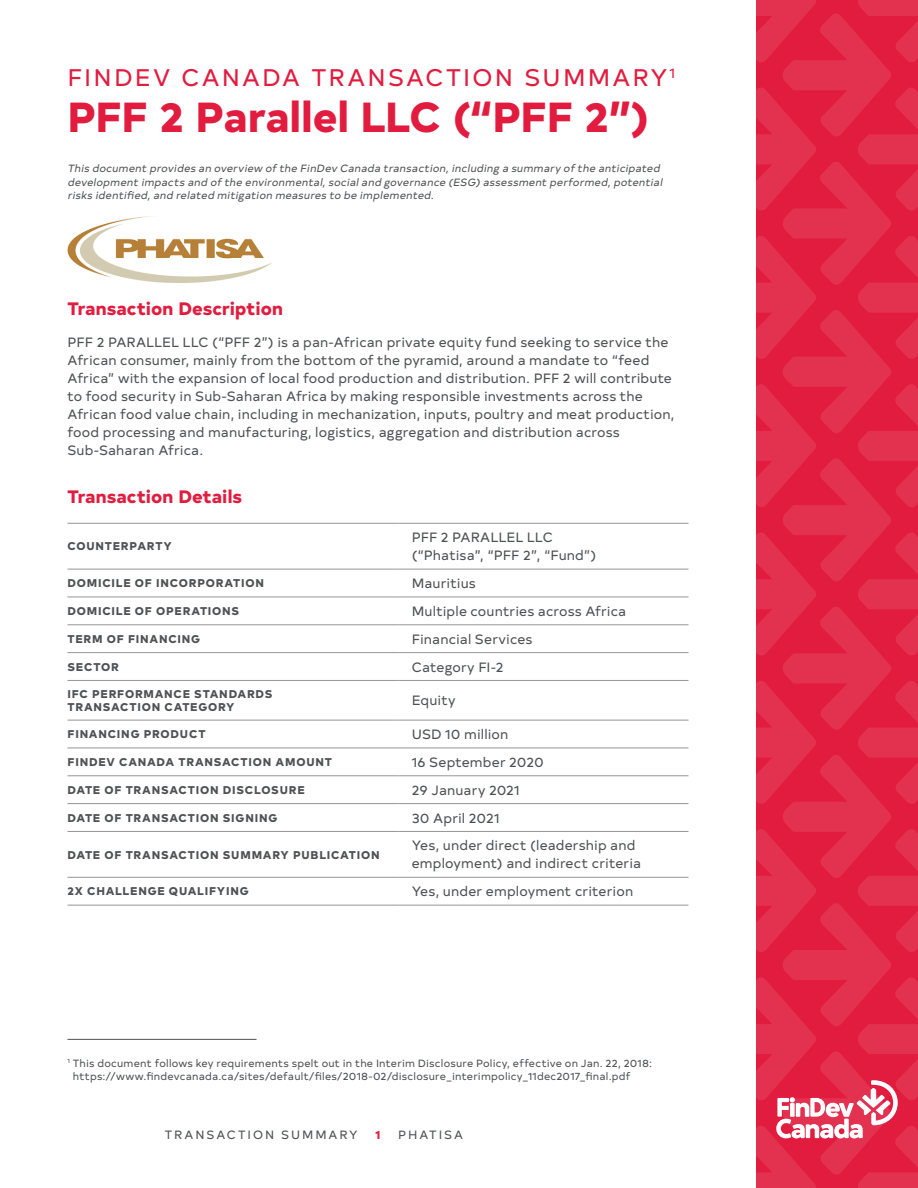
<style>
.page{position:relative;width:918px;height:1188px;background:#fff}
.page>*{position:absolute;margin:0;border:0;box-sizing:border-box;transform-origin:0 0}
.t1{font:800 42px "Typold";letter-spacing:-.005em;color:#e21c3f}
.H1_-_Accent{font:24px "Typold";letter-spacing:.09em;color:#e21c3f}
.t2{font:800 18px "Typold";letter-spacing:.005em;color:#e21c3f}
.Body_copy{font:13.5px/18px "Typold";letter-spacing:.01em;color:#4f5153}
.t3{font:12px "Typold";letter-spacing:.16em;color:#4f5153}
.t4{font:800 12px "Typold";color:#e21c3f}
.Table_-_Category{font:800 11.25px/13.5px "Typold";letter-spacing:.07em;color:#4f5153}
.Intro_paragraph{font:italic 10.5px/13.5px "Typold";color:#4f5153}
.Source_-_With_Rule{font:10.5px/13.5px "Typold";letter-spacing:.02em;color:#4f5153}
</style>
<div class="page">
<svg style="left:756px;top:0;width:162px;height:1188px;background:#e2294a"></svg>
<hr style="left:68px;top:523px;width:330px;height:1px;background:#969597">
<hr style="left:398px;top:523px;width:290px;height:1px;background:#969597">
<hr style="left:68px;top:569px;width:330px;height:1px;background:#969597">
<hr style="left:398px;top:569px;width:290px;height:1px;background:#969597">
<hr style="left:68px;top:597px;width:330px;height:1px;background:#969597">
<hr style="left:398px;top:597px;width:290px;height:1px;background:#969597">
<hr style="left:68px;top:624px;width:330px;height:1px;background:#969597">
<hr style="left:398px;top:624px;width:290px;height:1px;background:#969597">
<hr style="left:68px;top:652px;width:330px;height:1px;background:#969597">
<hr style="left:398px;top:652px;width:290px;height:1px;background:#969597">
<hr style="left:68px;top:680px;width:330px;height:1px;background:#969597">
<hr style="left:398px;top:680px;width:290px;height:1px;background:#969597">
<hr style="left:68px;top:720px;width:330px;height:1px;background:#969597">
<hr style="left:398px;top:720px;width:290px;height:1px;background:#969597">
<hr style="left:68px;top:748px;width:330px;height:1px;background:#969597">
<hr style="left:398px;top:748px;width:290px;height:1px;background:#969597">
<hr style="left:68px;top:775px;width:330px;height:1px;background:#969597">
<hr style="left:398px;top:775px;width:290px;height:1px;background:#969597">
<hr style="left:68px;top:803px;width:330px;height:1px;background:#969597">
<hr style="left:398px;top:803px;width:290px;height:1px;background:#969597">
<hr style="left:68px;top:831px;width:330px;height:1px;background:#969597">
<hr style="left:398px;top:831px;width:290px;height:1px;background:#969597">
<hr style="left:68px;top:877px;width:330px;height:1px;background:#969597">
<hr style="left:398px;top:877px;width:290px;height:1px;background:#969597">
<hr style="left:68px;top:905px;width:330px;height:1px;background:#969597">
<hr style="left:398px;top:905px;width:290px;height:1px;background:#969597">
<hr style="left:68px;top:1039px;width:188px;height:1px;background:#4f5153">
<img style="left:68px;top:216px;width:204px;height:67px">
<p class="H1_-_Accent" style="left:68px;top:58px;width:609px">FINDEV CANADA TRANSACTION SUMMARY<sup>1</sup></p>
<h1 class="t1" style="left:68px;top:81px;width:583px">PFF 2 Parallel LLC (“PFF 2”)</h1>
<p class="Intro_paragraph" style="left:68px;top:161px;width:599px">This document provides an overview ofthe FinDev Canada transaction,including a summary ofthe anticipated development impacts and ofthe environmental,socialand governance (ESG)assessment performed,potential risks identified,and related mitigation measures to be implemented.</p>
<h2 class="t2" style="left:68px;top:294px;width:217px">Transaction Description</h2>
<p class="Body_copy" style="left:68px;top:332px;width:609px">PFF 2 PARALLEL LLC (“PFF 2”) is a pan‑African private equity fund seeking to service the African consumer, mainly from the bottom of the pyramid, around a mandate to “feed Africa” with the expansion of local food production and distribution. PFF 2 will contribute to food security in Sub‑Saharan Africa by making responsible investments across the African food value chain, including in mechanization, inputs, poultry and meat production, food processing and manufacturing, logistics, aggregation and distribution across Sub‑Saharan Africa.</p>
<h2 class="t2" style="left:68px;top:482px;width:176px">Transaction Details</h2>
<p class="Table_-_Category" style="left:68px;top:538px;width:106px">COUNTERPARTY</p>
<p class="Body_copy" style="left:412px;top:527px;width:186px">PFF 2 PARALLEL LLC (“Phatisa”, “PFF 2”, “Fund”)</p>
<p class="Table_-_Category" style="left:68px;top:575px;width:198px">DOMICILE OF INCORPORATION</p>
<p class="Body_copy" style="left:412px;top:573px;width:66px">Mauritius</p>
<p class="Table_-_Category" style="left:68px;top:603px;width:173px">DOMICILE OF OPERATIONS</p>
<p class="Body_copy" style="left:412px;top:601px;width:216px">Multiple countries across Africa</p>
<p class="Table_-_Category" style="left:68px;top:631px;width:134px">TERM OF FINANCING</p>
<p class="Body_copy" style="left:412px;top:629px;width:122px">Financial Services</p>
<p class="Table_-_Category" style="left:68px;top:659px;width:53px">SECTOR</p>
<p class="Body_copy" style="left:412px;top:657px;width:93px">Category FI‑2</p>
<p class="Table_-_Category" style="left:68px;top:686px;width:207px">IFC PERFORMANCE STANDARDS<br>TRANSACTION CATEGORY</p>
<p class="Body_copy" style="left:412px;top:691px;width:45px">Equity</p>
<p class="Table_-_Category" style="left:68px;top:726px;width:140px">FINANCING PRODUCT</p>
<p class="Body_copy" style="left:412px;top:724px;width:98px">USD 10 million</p>
<p class="Table_-_Category" style="left:68px;top:754px;width:266px">FINDEV CANADA TRANSACTION AMOUNT</p>
<p class="Body_copy" style="left:412px;top:752px;width:134px">16 September 2020</p>
<p class="Table_-_Category" style="left:68px;top:782px;width:239px">DATE OF TRANSACTION DISCLOSURE</p>
<p class="Body_copy" style="left:412px;top:780px;width:110px">29 January 2021</p>
<p class="Table_-_Category" style="left:68px;top:810px;width:212px">DATE OF TRANSACTION SIGNING</p>
<p class="Body_copy" style="left:412px;top:808px;width:89px">30 April 2021</p>
<p class="Table_-_Category" style="left:68px;top:847px;width:314px">DATE OF TRANSACTION SUMMARY PUBLICATION</p>
<p class="Body_copy" style="left:412px;top:836px;width:231px">Yes, under direct (leadership and employment) and indirect criteria</p>
<p class="Table_-_Category" style="left:68px;top:883px;width:183px">2X CHALLENGE QUALIFYING</p>
<p class="Body_copy" style="left:412px;top:881px;width:223px">Yes, under employment criterion</p>
<p class="Source_-_With_Rule" style="left:73px;top:1055px;width:581px;text-indent:-5px"><sup>1</sup> This document follows key requirements spelt out in the Interim Disclosure Policy, effective on Jan. 22, 2018: https://www.findevcanada.ca/sites/default/files/2018‑02/disclosure_interimpolicy_11dec2017_final.pdf</p>
<p class="t3" style="left:165px;top:1125px;width:194px">TRANSACTION SUMMARY</p>
<p class="t4" style="left:375px;top:1124px;width:7px">1</p>
<p class="t3" style="left:398px;top:1125px;width:66px">PHATISA</p>
</div>
